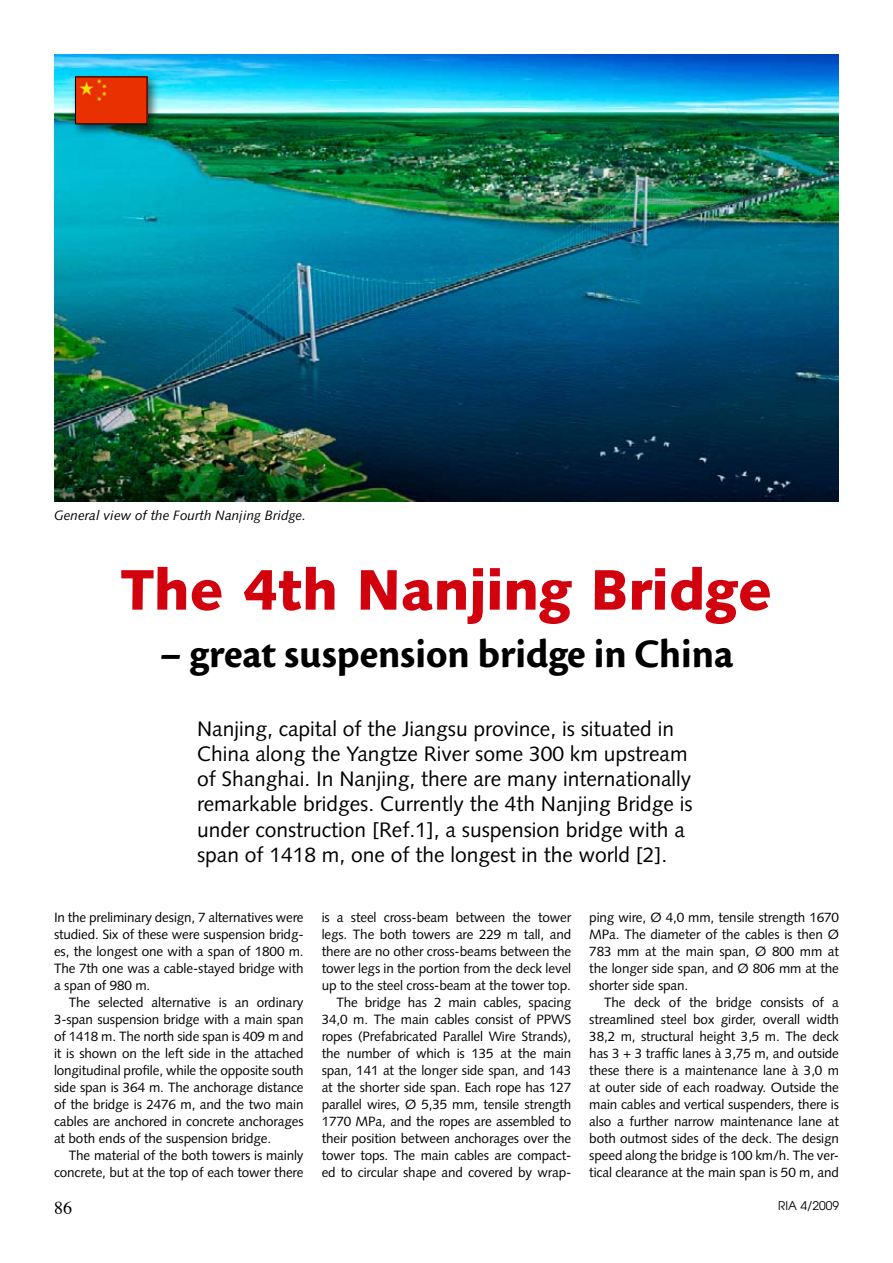
<style>
.page{position:relative;width:893px;height:1263px;background:#fff}
.page>*{position:absolute;margin:0;border:0;box-sizing:border-box;transform-origin:0 0}
.t1{font:900 57px "Syntax";color:#d1010e}
.t2{font:42px "Cronos MM 700 28";color:#000}
.t3{font:21px/25.2px "Syntax";color:#000}
.t4{font:18px "Times";color:#000}
.t5{font:13.5px/17px "Syntax";letter-spacing:-.01em;color:#000;text-align:justify}
.t6{font:italic 13.5px "Syntax";color:#000}
.t7{font:12px "Avant Garde";color:#000}
</style>
<div class="page">
<img style="left:54px;top:54px;width:785px;height:447px">
<div style="left:72px;top:73px;width:88px;height:64px;background:#000;opacity:.6"></div>
<img style="left:77px;top:79px;width:68px;height:43px">
<p class="t6" style="left:54px;top:507px;width:254px">General view of the Fourth Nanjing Bridge.</p>
<h1 class="t1" style="left:121px;top:556px;width:652px">The 4th Nanjing Bridge</h1>
<h2 class="t2" style="left:159px;top:632px;width:575px">– great suspension bridge in China</h2>
<p class="t3" style="left:197px;top:716px;width:497px">Nanjing, capital of the Jiangsu province, is situated in China along the Yangtze River some 300 km upstream of Shanghai. In Nanjing, there are many internationally remarkable bridges. Currently the 4th Nanjing Bridge is under construction [Ref.1], a suspension bridge with a span of 1418 m, one of the longest in the world [2].</p>
<p class="t5" style="left:54px;top:908px;width:251px">In the preliminary design, 7 alternatives were studied. Six of these were suspension bridg&shy;es, the longest one with a span of 1800 m.<br>The 7th one was a cable-stayed bridge with a span of 980 m.</p>
<p class="t5" style="left:54px;top:993px;width:251px;text-indent:15px">The selected alternative is an ordinary 3-span suspension bridge with a main span of 1418 m. The north side span is 409 m and it is shown on the left side in the attached longitudinal profile, while the opposite south side span is 364 m. The anchorage distance of the bridge is 2476 m, and the two main cables are anchored in concrete anchorages at both ends of the suspension bridge.</p>
<p class="t5" style="left:54px;top:1146px;width:251px;text-align:right">The material of the both towers is mainly concrete, but at the top of each tower there</p>
<p class="t5" style="left:322px;top:908px;width:251px;text-align:right">is a steel cross-beam between the tower legs. The both towers are 229 m tall, and there are no other cross-beams between the tower legs in the portion from the deck level up to the steel cross-beam at the tower top.<br>The bridge has 2 main cables, spacing 34,0 m. The main cables consist of PPWS ropes (Prefabricated Parallel Wire Strands), the number of which is 135 at the main span, 141 at the longer side span, and 143 at the shorter side span. Each rope has 127 parallel wires, Ø 5,35 mm, tensile strength 1770 MPa, and the ropes are assembled to their position between anchorages over the tower tops. The main cables are compact&shy;ed to circular shape and covered by wrap-</p>
<p class="t5" style="left:589px;top:908px;width:251px">ping wire, Ø 4,0 mm, tensile strength 1670<br>MPa. The diameter of the cables is then Ø 783 mm at the main span, Ø 800 mm at the longer side span, and Ø 806 mm at the shorter side span.</p>
<p class="t5" style="left:589px;top:993px;width:251px;text-indent:15px">The deck of the bridge consists of a streamlined steel box girder, overall width 38,2 m, structural height 3,5 m. The deck has 3 + 3 traffic lanes à 3,75 m, and outside these there is a maintenance lane à 3,0 m at outer side of each roadway. Outside the main cables and vertical suspenders, there is also a further narrow maintenance lane at both outmost sides of the deck. The design speed along the bridge is 100 km/h. The ver&shy;tical clearance at the main span is 50 m, and</p>
<h3 class="t4" style="left:54px;top:1191px;width:19px">86</h3>
<p class="t7" style="left:778px;top:1198px;width:62px">RIA 4/2009</p>
</div>
